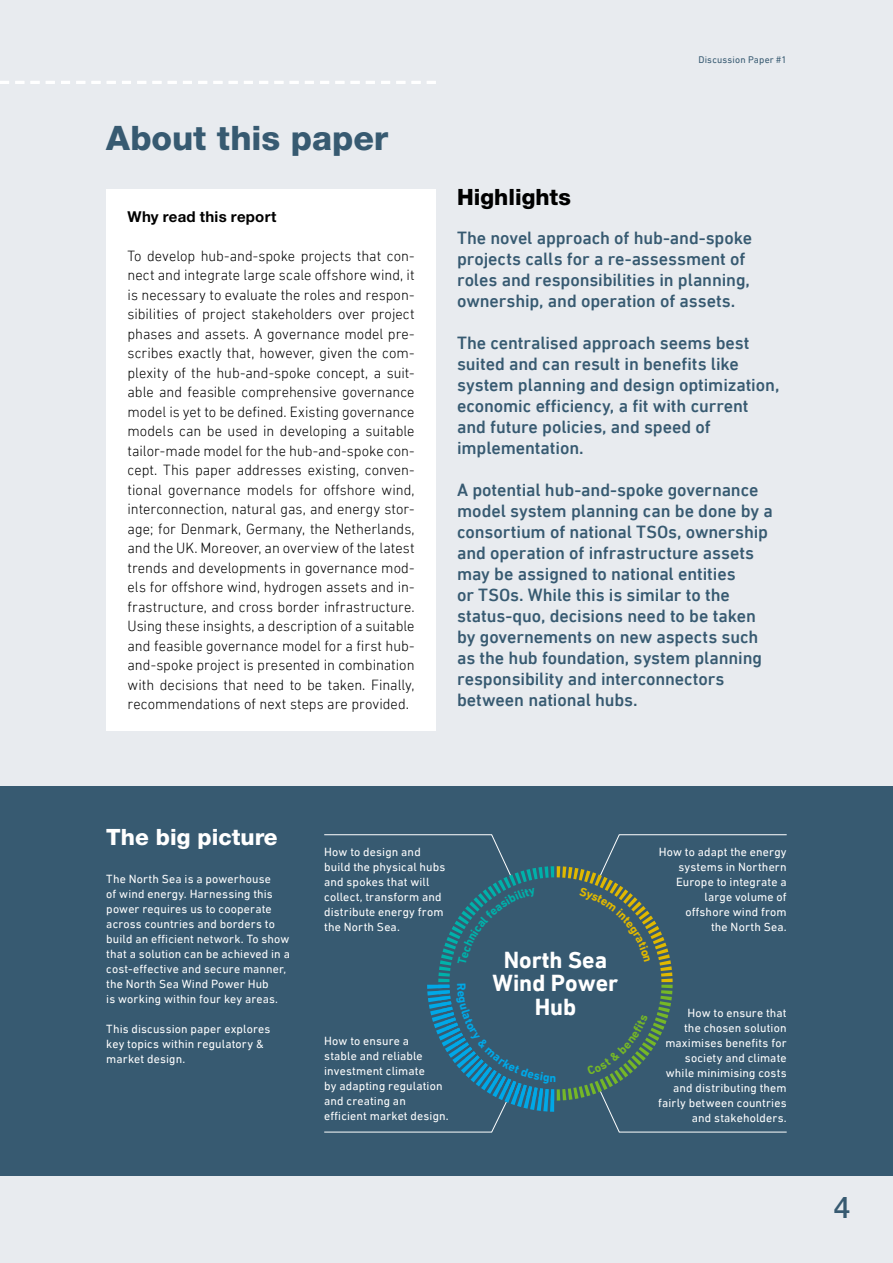
<style>
.page{position:relative;width:893px;height:1263px;background:#e8ebef}
.page>*{position:absolute;margin:0;border:0;box-sizing:border-box;transform-origin:0 0}
.Headline_1{font:800 33.75px "Helvetica Neue LT Pro";color:#375a71}
.t1{font:500 30px "Helvetica Neue LT Pro";color:#375a71}
.t2{font:700 23.55px/23.5px "DIN Next LT Pro";color:#fff;text-align:center}
.t3{font:800 22.5px "Helvetica Neue LT Pro";color:#fff}
.t4{font:800 22.5px "Helvetica Neue LT Pro";color:#000}
.Highlights_niv__1_BR{font:500 18px/21px "DIN Next LT Pro";letter-spacing:-.005em;color:#375a71}
.Body_UDEN_NET{font:300 15px/19.5px "DIN Next LT Pro";color:#000;text-align:justify}
.Subheadline_2_UDEN_N{font:700 15px "Helvetica Neue LT Pro";letter-spacing:.015em;color:#000}
.Figur_Billedtekst_BR{font:12px/15px "DIN Next LT Pro";letter-spacing:.01em;color:#fff}
.t5{font:9.75px "DIN Next LT Pro";letter-spacing:.02em;color:#375a71}
</style>
<div class="page">
<div style="left:0;top:787px;width:893px;height:389px;background:#375a71"></div>
<svg style="left:0;top:81px;width:436px;height:3px"></svg>
<div style="left:106px;top:189px;width:330px;height:541px;background:#fff"></div>
<svg style="left:324px;top:834px;width:463px;height:298px"></svg>
<p class="Headline_1" style="left:106px;top:118px;width:284px">About this paper</p>
<p class="Subheadline_2_UDEN_N" style="left:128px;top:207px;width:150px">Why read this report</p>
<p class="Body_UDEN_NET" style="left:128px;top:246px;width:289px">To develop hub-and-spoke projects that con&shy;nect and integrate large scale offshore wind, it is necessary to evaluate the roles and respon&shy;sibilities of project stakeholders over project phases and assets. A governance model pre&shy;scribes exactly that, however, given the com&shy;plexity of the hub-and-spoke concept, a suit&shy;able and feasible comprehensive governance model is yet to be defined. Existing governance models can be used in developing a suitable tailor-made model for the hub-and-spoke con&shy;cept. This paper addresses existing, conven&shy;tional governance models for offshore wind, interconnection, natural gas, and energy stor&shy;age; for Denmark, Germany, the Netherlands, and the UK. Moreover, an overview of the latest trends and developments in governance mod&shy;els for offshore wind, hydrogen assets and in&shy;frastructure, and cross border infrastructure.<br>Using these insights, a description of a suitable and feasible governance model for a first hub&shy;and-spoke project is presented in combination with decisions that need to be taken. Finally, recommendations of next steps are provided.</p>
<p class="t5" style="left:698px;top:54px;width:90px">Discussion Paper #1</p>
<p class="t4" style="left:457px;top:184px;width:115px">Highlights</p>
<p class="Highlights_niv__1_BR" style="left:457px;top:228px;width:296px">The novel approach of hub-and-spoke projects calls for a re-assessment of roles and responsibilities in planning, ownership, and operation of assets.</p>
<p class="Highlights_niv__1_BR" style="left:457px;top:333px;width:324px">The centralised approach seems best suited and can result in benefits like system planning and design optimization, economic efficiency, a fit with current and future policies, and speed of implementation.</p>
<p class="Highlights_niv__1_BR" style="left:457px;top:480px;width:317px">A potential hub-and-spoke governance model system planning can be done by a consortium of national TSOs, ownership and operation of infrastructure assets may be assigned to national entities<br>or TSOs. While this is similar to the status-quo, decisions need to be taken by governements on new aspects such as the hub foundation, system planning responsibility and interconnectors between national hubs.</p>
<p class="t3" style="left:106px;top:824px;width:173px">The big picture</p>
<p class="Figur_Billedtekst_BR" style="left:106px;top:871px;width:185px">The North Sea is a powerhouse<br>of wind energy. Harnessing this power requires us to cooperate across countries and borders to build an efficient network. To show that a solution can be achieved in a cost-effective and secure manner, the North Sea Wind Power Hub<br>is working within four key areas.</p>
<p class="Figur_Billedtekst_BR" style="left:106px;top:1021px;width:166px">This discussion paper explores key topics within regulatory &amp; market design.</p>
<p class="Figur_Billedtekst_BR" style="left:324px;top:844px;width:123px">How to design and build the physical hubs and spokes that will collect, transform and distribute energy from the North Sea.</p>
<p class="Figur_Billedtekst_BR" style="left:324px;top:1033px;width:126px">How to ensure a<br>stable and reliable investment climate<br>by adapting regulation and creating an efficient market design.</p>
<p class="t2" style="left:493px;top:948px;width:127px">North Sea<br>Wind Power<br>Hub</p>
<p class="Figur_Billedtekst_BR" style="left:659px;top:844px;width:129px;text-align:right">How to adapt the energy systems in Northern<br>Europe to integrate a large volume of offshore wind from<br>the North Sea.</p>
<p class="Figur_Billedtekst_BR" style="left:658px;top:1005px;width:130px;text-align:right">How to ensure that<br>the chosen solution maximises benefits for society and climate while minimising costs and distributing them fairly between countries and stakeholders.</p>
<h2 class="t1" style="left:834px;top:1189px;width:18px">4</h2>
</div>
